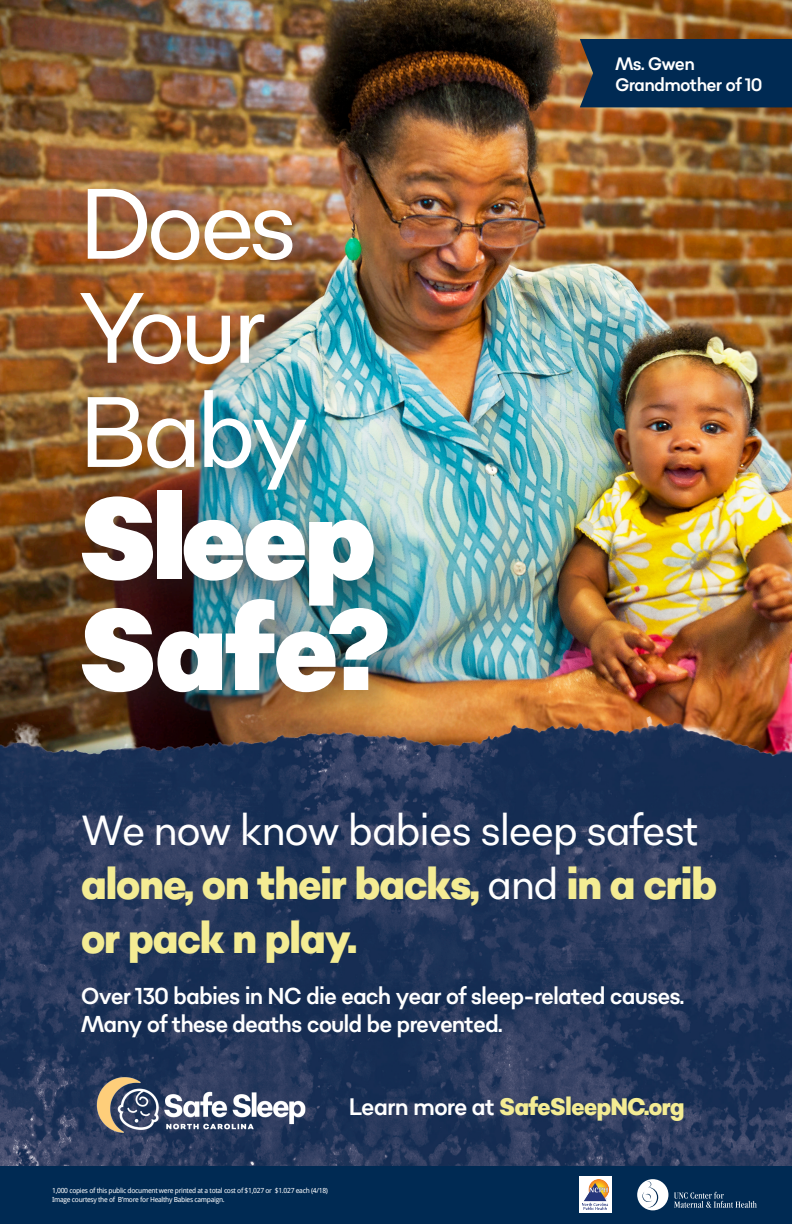
<style>
.page{position:relative;width:792px;height:1224px;background:#fff}
.page>*{position:absolute;margin:0;border:0;box-sizing:border-box;transform-origin:0 0}
.t1{font:900 114.1px/111.5px "Sonny Cond";letter-spacing:-.04em;color:#fff}
.t2{font:99.7px/104.1px "Sonny Cond";letter-spacing:-.06em;color:#fff}
.t3{font:800 42px/54px "Sonny Cond";letter-spacing:-.04em;color:#f4ec93}
.t4{font:800 23.8px "Sonny Cond";letter-spacing:-.04em;color:#f4ec93}
.t5{font:23px/28px "Sonny Cond";letter-spacing:-.04em;color:#fff}
.t6{font:18px "Sonny Cond";letter-spacing:-.04em;color:#fff}
.t7{font:7px "Droid Sans";letter-spacing:-.04em;color:#fff}
.s1{font-weight:400;color:#fff}
</style>
<div class="page">
<img style="left:0;top:0;width:792px;height:704px">
<div style="left:580px;top:39px;width:212px;height:68px;background:#002a53"></div>
<img style="left:0;top:704px;width:792px;height:462px">
<div style="left:0;top:1166px;width:792px;height:58px;background:#002a53"></div>
<div style="left:66px;top:171px;width:360px;height:561px;background:#231f20;opacity:.6"></div>
<img style="left:81px;top:1053px;width:237px;height:104px">
<div style="left:579px;top:1177px;width:33px;height:36px;background:#fff"></div>
<img style="left:582px;top:1180px;width:27px;height:30px">
<svg style="left:637px;top:1179px;width:31px;height:31px"></svg>
<svg style="left:674px;top:1192px;width:83px;height:16px"></svg>
<p class="t2" style="left:79px;top:170px;width:233px">Does<br>Your<br>Baby</p>
<p class="t1" style="left:79px;top:483px;width:314px">Sleep<br>Safe?</p>
<p class="t6" style="left:615px;top:52px;width:81px">Ms. Gwen</p>
<p class="t6" style="left:615px;top:73px;width:149px">Grandmother of 10</p>
<p class="t3" style="left:81px;top:803px;width:638px"><span class="s1">We now know babies sleep safest </span>alone, on their backs, <span class="s1">and</span> in a crib or pack n play.</p>
<p class="t5" style="left:81px;top:981px;width:605px">Over 130 babies in NC die each year of sleep-related causes.<br>Many of these deaths could be prevented.</p>
<p class="t4" style="left:349px;top:1091px;width:338px"><span class="s1">Learn more at</span> SafeSleepNC.org</p>
<p class="t7" style="left:52px;top:1186px;width:277px">1,000 copies of this public document were printed at a total cost of $1,027 or $1.027 each (4/18)</p>
<p class="t7" style="left:52px;top:1194px;width:174px">Image courtesy the of B’more for Healthy Babies campaign.</p>
</div>
